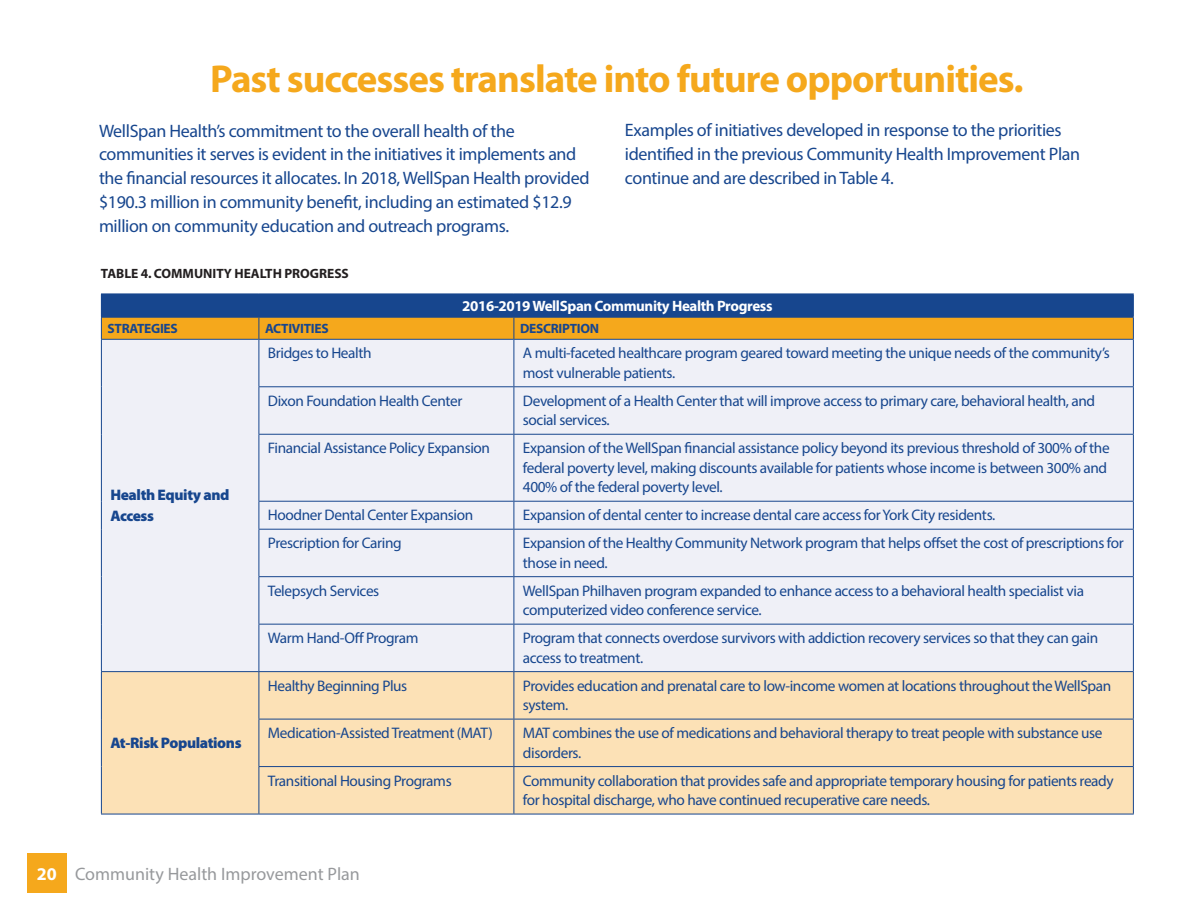
<style>
.page{position:relative;width:1188px;height:918px;background:#fff}
.page>*{position:absolute;margin:0;border:0;box-sizing:border-box;transform-origin:0 0}
.t1{font:700 39px "Myriad Pro";letter-spacing:-.025em;color:#f5a81c}
.t2{font:18px/24px "Myriad Pro";letter-spacing:-.02em;color:#17468e}
.t3{font:18px "Myriad Pro";color:#97999c}
.t4{font:15.3px/19.5px "Myriad Pro";letter-spacing:-.025em;color:#17468e}
.t5{font:900 15.3px/21px "Myriad Pro";letter-spacing:-.025em;color:#17468e}
.t6{font:700 15px "Myriad Pro";letter-spacing:-.025em;color:#fff}
.t7{font:700 13.5px "Myriad Pro";letter-spacing:-.02em;color:#17468e}
.t8{font:700 13.5px "Myriad Pro";color:#231f20}
.s1{font-weight:700;color:#fff}
</style>
<div class="page">
<div style="left:27px;top:853px;width:40px;height:40px;background:#f5a81c"></div>
<div style="left:102px;top:340px;width:1031px;height:331px;background:#eff0f7"></div>
<div style="left:102px;top:672px;width:1031px;height:142px;background:#fce1b6"></div>
<svg style="left:101px;top:294px;width:1033px;height:45px;background:#7e7358"></svg>
<hr style="left:101px;top:339px;width:158px;height:1px;background:#17468e">
<hr style="left:101px;top:340px;width:1px;height:47px;background:#17468e">
<hr style="left:259px;top:339px;width:255px;height:1px;background:#17468e">
<hr style="left:259px;top:340px;width:1px;height:46px;background:#17468e">
<hr style="left:514px;top:339px;width:620px;height:1px;background:#17468e">
<hr style="left:514px;top:340px;width:1px;height:46px;background:#17468e">
<hr style="left:1133px;top:340px;width:1px;height:46px;background:#17468e">
<hr style="left:101px;top:387px;width:1px;height:47px;background:#17468e">
<hr style="left:259px;top:386px;width:255px;height:1px;background:#17468e">
<hr style="left:259px;top:387px;width:1px;height:47px;background:#17468e">
<hr style="left:514px;top:386px;width:620px;height:1px;background:#17468e">
<hr style="left:514px;top:387px;width:1px;height:47px;background:#17468e">
<hr style="left:1133px;top:387px;width:1px;height:47px;background:#17468e">
<hr style="left:101px;top:434px;width:1px;height:67px;background:#17468e">
<hr style="left:259px;top:434px;width:255px;height:1px;background:#17468e">
<hr style="left:259px;top:435px;width:1px;height:66px;background:#17468e">
<hr style="left:514px;top:434px;width:620px;height:1px;background:#17468e">
<hr style="left:514px;top:435px;width:1px;height:66px;background:#17468e">
<hr style="left:1133px;top:435px;width:1px;height:66px;background:#17468e">
<svg style="left:101px;top:501px;width:1px;height:28px"></svg>
<hr style="left:101px;top:529px;width:1px;height:48px;background:#17468e">
<hr style="left:101px;top:577px;width:1px;height:47px;background:#17468e">
<hr style="left:101px;top:624px;width:1px;height:47px;background:#17468e">
<hr style="left:259px;top:501px;width:255px;height:1px;background:#17468e">
<svg style="left:259px;top:502px;width:1px;height:27px"></svg>
<hr style="left:514px;top:501px;width:620px;height:1px;background:#17468e">
<svg style="left:514px;top:502px;width:1px;height:27px"></svg>
<svg style="left:1133px;top:502px;width:1px;height:27px"></svg>
<hr style="left:259px;top:529px;width:255px;height:1px;background:#17468e">
<hr style="left:259px;top:530px;width:1px;height:46px;background:#17468e">
<hr style="left:514px;top:529px;width:620px;height:1px;background:#17468e">
<hr style="left:514px;top:530px;width:1px;height:46px;background:#17468e">
<hr style="left:1133px;top:530px;width:1px;height:46px;background:#17468e">
<hr style="left:259px;top:576px;width:255px;height:1px;background:#17468e">
<hr style="left:259px;top:577px;width:1px;height:47px;background:#17468e">
<hr style="left:514px;top:576px;width:620px;height:1px;background:#17468e">
<hr style="left:514px;top:577px;width:1px;height:47px;background:#17468e">
<hr style="left:1133px;top:577px;width:1px;height:47px;background:#17468e">
<hr style="left:259px;top:624px;width:255px;height:1px;background:#17468e">
<hr style="left:259px;top:625px;width:1px;height:46px;background:#17468e">
<hr style="left:514px;top:624px;width:620px;height:1px;background:#17468e">
<hr style="left:514px;top:625px;width:1px;height:46px;background:#17468e">
<hr style="left:1133px;top:625px;width:1px;height:46px;background:#17468e">
<hr style="left:101px;top:671px;width:158px;height:1px;background:#17468e">
<hr style="left:101px;top:672px;width:1px;height:47px;background:#17468e">
<hr style="left:259px;top:671px;width:255px;height:1px;background:#17468e">
<hr style="left:259px;top:672px;width:1px;height:47px;background:#17468e">
<hr style="left:514px;top:671px;width:620px;height:1px;background:#17468e">
<hr style="left:514px;top:672px;width:1px;height:47px;background:#17468e">
<hr style="left:1133px;top:672px;width:1px;height:47px;background:#17468e">
<hr style="left:101px;top:719px;width:1px;height:48px;background:#17468e">
<hr style="left:259px;top:719px;width:255px;height:1px;background:#17468e">
<hr style="left:259px;top:719px;width:1px;height:47px;background:#17468e">
<hr style="left:514px;top:719px;width:620px;height:1px;background:#17468e">
<hr style="left:514px;top:719px;width:1px;height:47px;background:#17468e">
<hr style="left:1133px;top:719px;width:1px;height:47px;background:#17468e">
<hr style="left:101px;top:767px;width:1px;height:47px;background:#17468e">
<hr style="left:259px;top:766px;width:255px;height:1px;background:#17468e">
<hr style="left:259px;top:767px;width:1px;height:47px;background:#17468e">
<hr style="left:514px;top:766px;width:620px;height:1px;background:#17468e">
<hr style="left:514px;top:767px;width:1px;height:47px;background:#17468e">
<hr style="left:1133px;top:767px;width:1px;height:47px;background:#17468e">
<hr style="left:101px;top:814px;width:158px;height:1px;background:#17468e">
<hr style="left:259px;top:814px;width:255px;height:1px;background:#17468e">
<hr style="left:514px;top:814px;width:620px;height:1px;background:#17468e">
<h1 class="t1" style="left:210px;top:54px;width:815px">Past successes translate into future opportunities.</h1>
<p class="t2" style="left:99px;top:118px;width:492px">WellSpan Health’s commitment to the overall health of the communities it serves is evident in the initiatives it implements and the financial resources it allocates. In 2018, WellSpan Health provided $190.3 million in community benefit, including an estimated $12.9 million on community education and outreach programs.</p>
<p class="t2" style="left:625px;top:118px;width:457px">Examples of initiatives developed in response to the priorities identified in the previous Community Health Improvement Plan continue and are described in Table 4.</p>
<p class="t8" style="left:101px;top:264px;width:250px">TABLE 4. COMMUNITY HEALTH PROGRESS</p>
<p class="t6" style="left:462px;top:296px;width:312px">2016-2019 WellSpan Community Health Progress</p>
<p class="t7" style="left:108px;top:320px;width:72px">STRATEGIES</p>
<p class="t7" style="left:265px;top:320px;width:65px">ACTIVITIES</p>
<p class="t7" style="left:520px;top:320px;width:81px">DESCRIPTION</p>
<p class="t5" style="left:110px;top:484px;width:121px">Health Equity and<br>Access</p>
<p class="t5" style="left:110px;top:732px;width:133px">At-Risk Populations</p>
<p class="t4" style="left:268px;top:343px;width:105px">Bridges to Health</p>
<p class="t4" style="left:523px;top:343px;width:589px">A multi-faceted healthcare program geared toward meeting the unique needs of the community’s most vulnerable patients.</p>
<p class="t4" style="left:268px;top:391px;width:196px">Dixon Foundation Health Center</p>
<p class="t4" style="left:523px;top:391px;width:574px">Development of a Health Center that will improve access to primary care, behavioral health, and social services.</p>
<p class="t4" style="left:268px;top:438px;width:224px">Financial Assistance Policy Expansion</p>
<p class="t4" style="left:523px;top:438px;width:588px">Expansion of the WellSpan financial assistance policy beyond its previous threshold of 300% of the federal poverty level, making discounts available for patients whose income is between 300% and<br>400% of the federal poverty level.</p>
<p class="t4" style="left:268px;top:505px;width:207px">Hoodner Dental Center Expansion</p>
<p class="t4" style="left:523px;top:505px;width:474px">Expansion of dental center to increase dental care access for York City residents.</p>
<p class="t4" style="left:268px;top:533px;width:135px">Prescription for Caring</p>
<p class="t4" style="left:523px;top:533px;width:602px">Expansion of the Healthy Community Network program that helps offset the cost of prescriptions for those in need.</p>
<p class="t4" style="left:268px;top:581px;width:113px">Telepsych Services</p>
<p class="t4" style="left:523px;top:581px;width:563px">WellSpan Philhaven program expanded to enhance access to a behavioral health specialist via computerized video conference service.</p>
<p class="t4" style="left:268px;top:628px;width:152px">Warm Hand-Off Program</p>
<p class="t4" style="left:523px;top:628px;width:577px">Program that connects overdose survivors with addiction recovery services so that they can gain access to treatment.</p>
<p class="t4" style="left:268px;top:676px;width:141px">Healthy Beginning Plus</p>
<p class="t4" style="left:523px;top:676px;width:590px">Provides education and prenatal care to low-income women at locations throughout the WellSpan system.</p>
<p class="t4" style="left:268px;top:723px;width:227px">Medication-Assisted Treatment (MAT)</p>
<p class="t4" style="left:523px;top:723px;width:581px">MAT combines the use of medications and behavioral therapy to treat people with substance use disorders.</p>
<p class="t4" style="left:268px;top:770px;width:185px">Transitional Housing Programs</p>
<p class="t4" style="left:523px;top:770px;width:592px">Community collaboration that provides safe and appropriate temporary housing for patients ready for hospital discharge, who have continued recuperative care needs.</p>
<p class="t3" style="left:37px;top:863px;width:325px"><span class="s1">20</span> Community Health Improvement Plan</p>
</div>
